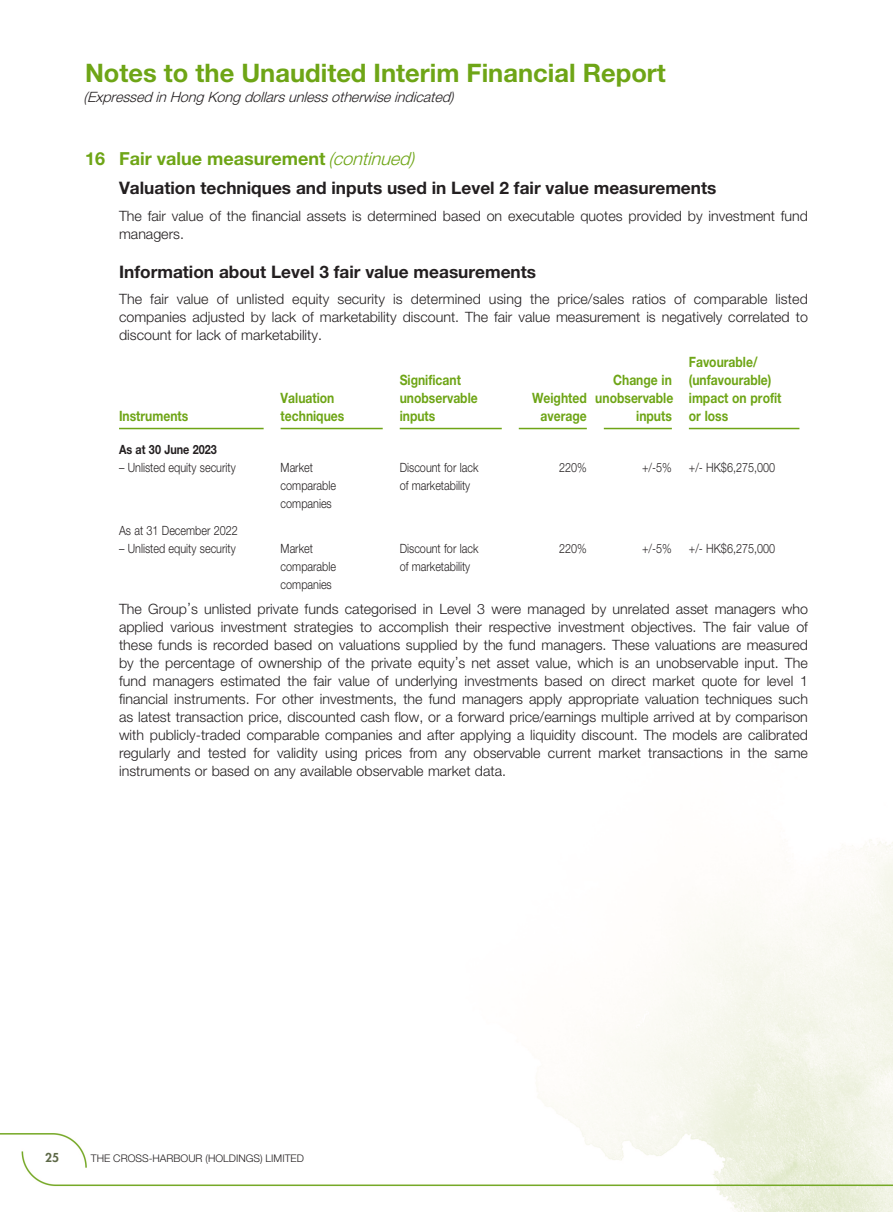
<style>
.page{position:relative;width:893px;height:1212px;background:#fff}
.page>*{position:absolute;margin:0;border:0;box-sizing:border-box;transform-origin:0 0}
.t1{font:700 25.5px "Helvetica Neue LT Std";color:#6ea516}
._3__標題{font:700 18px "Helvetica Neue LT Std";color:#6ea516}
._4__副標題{font:700 17.25px "Helvetica Neue LT Std";color:#231f20}
._1__內文{font:300 14.25px/18px "Helvetica Neue LT Std";color:#231f20;text-align:justify}
._2__附註內文{font:700 14.25px "Helvetica Neue LT Std";color:#6ea516;scale:.85 1}
.t2{font:italic 300 14.25px "Helvetica Neue LT Std";color:#231f20}
._2__附註內文-2{font:300 12.75px "Helvetica Neue LT Std";color:#231f20;scale:.85 1}
._2__附註內文-3{font:700 12.75px "Helvetica Neue LT Std";color:#231f20;scale:.85 1}
.t3{font:800 12px "Futura Std";color:#5d6847}
.t4{font:300 10.5px "Helvetica Neue LT Std";color:#231f20}
.s1{font-weight:300;font-style:italic}
</style>
<div class="page">
<img style="left:0;top:427px;width:892px;height:785px">
<hr style="left:119px;top:428px;width:145px;height:1px;background:#6ea516">
<hr style="left:281px;top:428px;width:102px;height:1px;background:#6ea516">
<hr style="left:400px;top:428px;width:102px;height:1px;background:#6ea516">
<hr style="left:519px;top:428px;width:68px;height:1px;background:#6ea516">
<hr style="left:604px;top:428px;width:68px;height:1px;background:#6ea516">
<hr style="left:689px;top:428px;width:110px;height:1px;background:#6ea516">
<h1 class="t1" style="left:85px;top:57px;width:582px">Notes to the Unaudited Interim Financial Report</h1>
<p class="t2" style="left:84px;top:88px;width:372px">(ExpressedinHongKongdollarsunlessotherwiseindicated)</p>
<p class="_3__標題" style="left:85px;top:147px;width:332px">16 Fair value measurement <span class="s1">(continued)</span></p>
<p class="_4__副標題" style="left:119px;top:178px;width:599px">Valuation techniques and inputs used in Level 2 fair value measurements</p>
<p class="_1__內文" style="left:119px;top:207px;width:690px">The fair value of the financial assets is determined based on executable quotes provided by investment fund managers.</p>
<p class="_4__副標題" style="left:119px;top:261px;width:419px">Information about Level 3 fair value measurements</p>
<p class="_1__內文" style="left:119px;top:290px;width:690px">The fair value of unlisted equity security is determined using the price/sales ratios of comparable listed companies adjusted by lack of marketability discount. The fair value measurement is negatively correlated to discount for lack of marketability.</p>
<p class="_2__附註內文" style="left:119px;top:408px;width:83px">Instruments</p>
<p class="_2__附註內文" style="left:281px;top:390px;width:65px">Valuation</p>
<p class="_2__附註內文" style="left:281px;top:408px;width:76px">techniques</p>
<p class="_2__附註內文-3" style="left:119px;top:442px;width:117px">As at 30 June 2023</p>
<p class="_2__附註內文-2" style="left:119px;top:460px;width:139px">– Unlisted equity security</p>
<p class="_2__附註內文-2" style="left:281px;top:460px;width:40px">Market</p>
<p class="_2__附註內文-2" style="left:281px;top:478px;width:67px">comparable</p>
<p class="_2__附註內文-2" style="left:281px;top:496px;width:62px">companies</p>
<p class="_2__附註內文-2" style="left:119px;top:523px;width:141px">As at 31 December 2022</p>
<p class="_2__附註內文-2" style="left:119px;top:541px;width:139px">– Unlisted equity security</p>
<p class="_2__附註內文-2" style="left:281px;top:541px;width:40px">Market</p>
<p class="_2__附註內文-2" style="left:281px;top:559px;width:67px">comparable</p>
<p class="_2__附註內文-2" style="left:281px;top:577px;width:62px">companies</p>
<p class="_2__附註內文" style="left:400px;top:372px;width:74px">Significant</p>
<p class="_2__附註內文" style="left:400px;top:390px;width:93px">unobservable</p>
<p class="_2__附註內文" style="left:400px;top:408px;width:43px">inputs</p>
<p class="_2__附註內文" style="left:532px;top:390px;width:66px">Weighted</p>
<p class="_2__附註內文" style="left:541px;top:408px;width:56px">average</p>
<p class="_2__附註內文" style="left:613px;top:372px;width:71px">Change in</p>
<p class="_2__附註內文" style="left:595px;top:390px;width:93px">unobservable</p>
<p class="_2__附註內文" style="left:636px;top:408px;width:43px">inputs</p>
<p class="_2__附註內文" style="left:689px;top:354px;width:82px">Favourable/</p>
<p class="_2__附註內文" style="left:689px;top:372px;width:99px">(unfavourable)</p>
<p class="_2__附註內文" style="left:689px;top:390px;width:110px">impact on profit</p>
<p class="_2__附註內文" style="left:689px;top:408px;width:48px">or loss</p>
<p class="_2__附註內文-2" style="left:400px;top:460px;width:94px">Discount for lack</p>
<p class="_2__附註內文-2" style="left:400px;top:478px;width:85px">of marketability</p>
<p class="_2__附註內文-2" style="left:559px;top:460px;width:34px">220%</p>
<p class="_2__附註內文-2" style="left:642px;top:460px;width:37px">+/-5%</p>
<p class="_2__附註內文-2" style="left:689px;top:460px;width:103px">+/- HK$6,275,000</p>
<p class="_2__附註內文-2" style="left:400px;top:541px;width:94px">Discount for lack</p>
<p class="_2__附註內文-2" style="left:400px;top:559px;width:85px">of marketability</p>
<p class="_2__附註內文-2" style="left:559px;top:541px;width:34px">220%</p>
<p class="_2__附註內文-2" style="left:642px;top:541px;width:37px">+/-5%</p>
<p class="_2__附註內文-2" style="left:689px;top:541px;width:103px">+/- HK$6,275,000</p>
<p class="_1__內文" style="left:119px;top:600px;width:690px">The Group’s unlisted private funds categorised in Level 3 were managed by unrelated asset managers who applied various investment strategies to accomplish their respective investment objectives. The fair value of these funds is recorded based on valuations supplied by the fund managers. These valuations are measured by the percentage of ownership of the private equity’s net asset value, which is an unobservable input. The fund managers estimated the fair value of underlying investments based on direct market quote for level 1 financial instruments. For other investments, the fund managers apply appropriate valuation techniques such as latest transaction price, discounted cash flow, or a forward price/earnings multiple arrived at by comparison with publicly-traded comparable companies and after applying a liquidity discount. The models are calibrated regularly and tested for validity using prices from any observable current market transactions in the same instruments or based on any available observable market data.</p>
<p class="t3" style="left:45px;top:1150px;width:15px">25</p>
<p class="t4" style="left:91px;top:1151px;width:214px">THE CROSS-HARBOUR (HOLDINGS) LIMITED</p>
</div>
